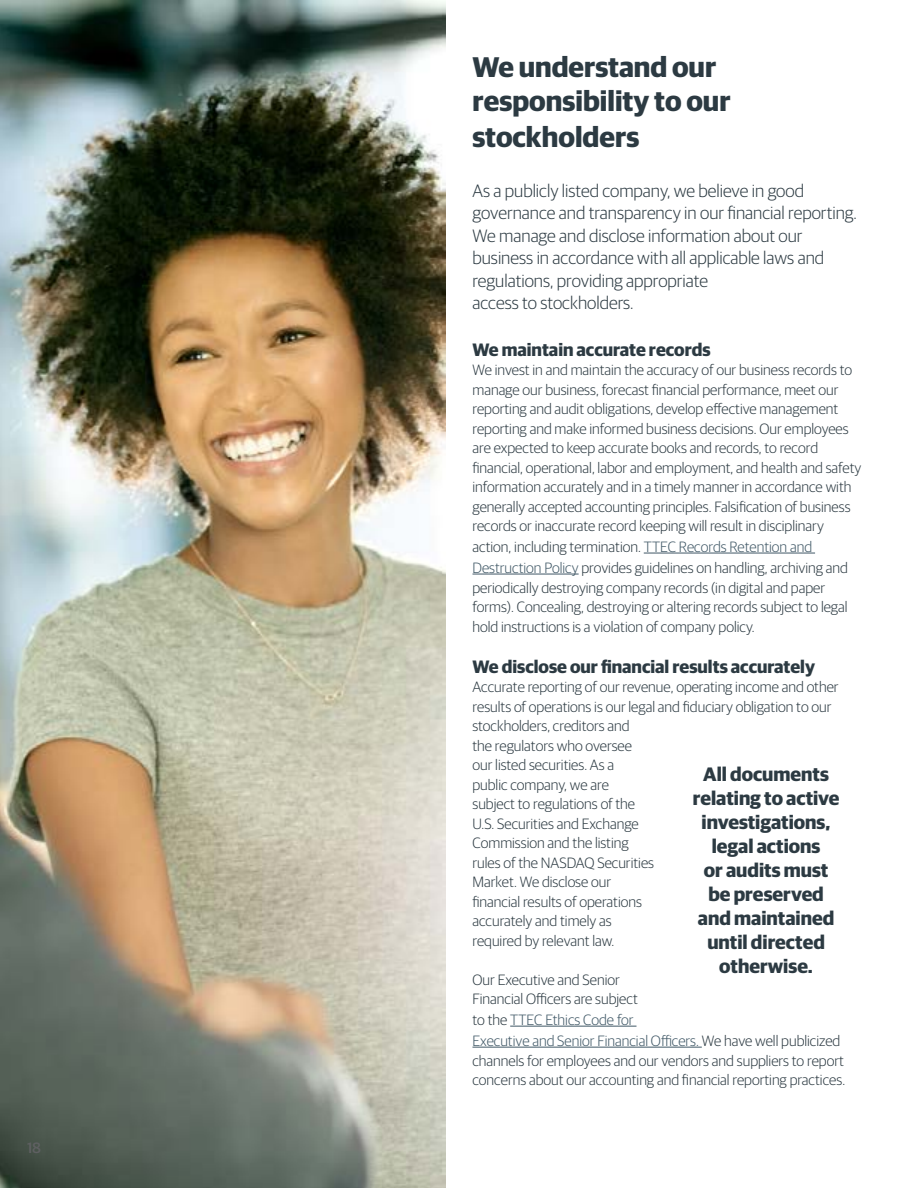
<style>
.page{position:relative;width:918px;height:1188px;background:#fff}
.page>*{position:absolute;margin:0;border:0;box-sizing:border-box;transform-origin:0 0}
.t1{font:700 28.5px/35.1px "Guardian Sans";color:#2c3a42}
.t2{font:700 19.5px/24px "Guardian Sans";color:#2c3a42;text-align:center}
.t3{font:300 18px/22.5px "Guardian Sans";color:#2c3a42}
.t4{font:700 18px "Guardian Sans";color:#2c3a42}
.t5{font:300 15px/19.5px "Guardian Sans";color:#2c3a42}
.t6{font:300 15px/21px "Guardian Sans";color:#405866}
.t7{font:500 15px "Guardian Sans";color:#5f6062}
.s1{color:#405866}
.s2{color:#2c3a42}
</style>
<div class="page">
<img style="left:0;top:0;width:446px;height:1188px">
<hr style="left:644px;top:553px;width:171px;height:1px;background:#405866">
<hr style="left:472px;top:574px;width:107px;height:1px;background:#405866">
<hr style="left:510px;top:1026px;width:127px;height:1px;background:#405866">
<hr style="left:472px;top:1047px;width:230px;height:1px;background:#405866">
<p class="t7" style="left:27px;top:1137px;width:16px">18</p>
<h1 class="t1" style="left:472px;top:47px;width:260px">We understand our responsibility to our stockholders</h1>
<p class="t3" style="left:472px;top:178px;width:386px">As a publicly listed company, we believe in good governance and transparency in our financial reporting.<br>We manage and disclose information about our business in accordance with all applicable laws and regulations, providing appropriate<br>access to stockholders.</p>
<p class="t4" style="left:472px;top:336px;width:240px">We maintain accurate records</p>
<p class="t5" style="left:472px;top:359px;width:390px">We invest in and maintain the accuracy of our business records to manage our business, forecast financial performance, meet our reporting and audit obligations, develop effective management reporting and make informed business decisions. Our employees are expected to keep accurate books and records, to record financial, operational, labor and employment, and health and safety information accurately and in a timely manner in accordance with generally accepted accounting principles. Falsification of business records or inaccurate record keeping will result in disciplinary</p>
<p class="t5" style="left:472px;top:536px;width:377px;line-height:21px">action, including termination. <span class="s1">TTEC Records Retention and<br>Destruction Policy</span> provides guidelines on handling, archiving and</p>
<p class="t5" style="left:472px;top:577px;width:377px">periodically destroying company records (in digital and paper forms). Concealing, destroying or altering records subject to legal hold instructions is a violation of company policy.</p>
<p class="t4" style="left:472px;top:653px;width:344px">We disclose our financial results accurately</p>
<p class="t5" style="left:472px;top:676px;width:368px">Accurate reporting of our revenue, operating income and other results of operations is our legal and fiduciary obligation to our stockholders, creditors and<br>the regulators who oversee<br>our listed securities. As a<br>public company, we are<br>subject to regulations of the<br>U.S. Securities and Exchange<br>Commission and the listing<br>rules of the NASDAQ Securities<br>Market. We disclose our<br>financial results of operations<br>accurately and timely as<br>required by relevant law.</p>
<p class="t5" style="left:472px;top:969px;width:167px">Our Executive and Senior<br>Financial Officers are subject</p>
<p class="t6" style="left:472px;top:1009px;width:369px"><span class="s2">to the</span> TTEC Ethics Code for<br>Executive and Senior Financial Officers. <span class="s2">We have well publicized</span></p>
<p class="t5" style="left:472px;top:1050px;width:374px">channels for employees and our vendors and suppliers to report concerns about our accounting and financial reporting practices.</p>
<h2 class="t2" style="left:693px;top:761px;width:148px">All documents relating to active investigations, legal actions<br>or audits must be preserved and maintained until directed otherwise.</h2>
</div>
